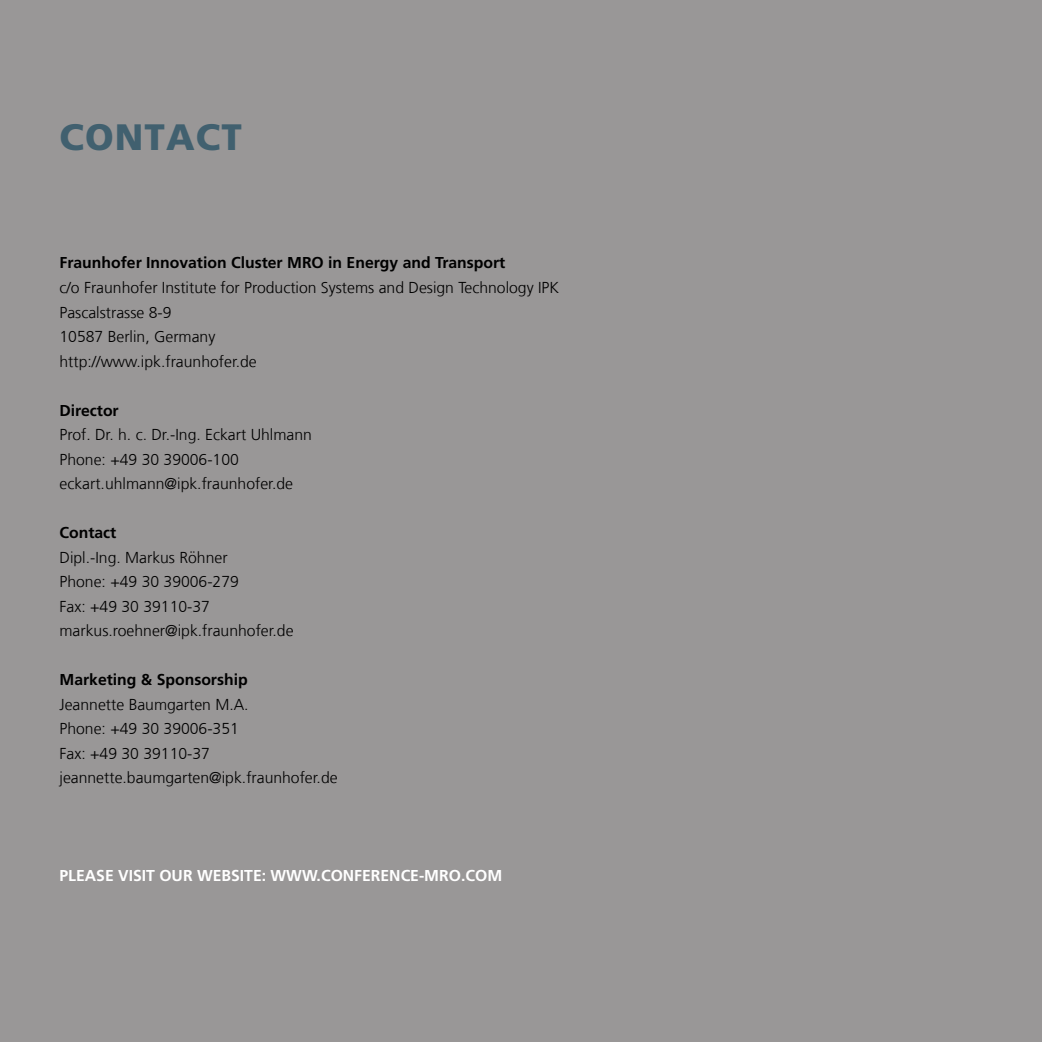
<style>
.page{position:relative;width:1042px;height:1042px;background:#999797}
.page>*{position:absolute;margin:0;border:0;box-sizing:border-box;transform-origin:0 0}
.t1{font:900 36.75px "Frutiger LT Com";letter-spacing:.03em;color:#41606f}
.t2{font:300 15.75px/24.5px "Frutiger LT Com";color:#000}
.t3{font:700 15.75px "Frutiger LT Com";color:#000}
.t4{font:700 15.75px "Frutiger LT Com";color:#fff}
</style>
<div class="page">
<h1 class="t1" style="left:60px;top:115px;width:184px">CONTACT</h1>
<p class="t3" style="left:60px;top:254px;width:447px">Fraunhofer Innovation Cluster MRO in Energy and Transport</p>
<p class="t2" style="left:60px;top:275px;width:501px">c/o Fraunhofer Institute for Production Systems and Design Technology IPK Pascalstrasse 8-9<br>10587 Berlin, Germany<br>http://www.ipk.fraunhofer.de</p>
<p class="t3" style="left:60px;top:401px;width:61px">Director</p>
<p class="t2" style="left:60px;top:422px;width:254px">Prof. Dr. h. c. Dr.-Ing. Eckart U hlmann<br>Phone: +49 30 39006-100 eckart.uhlmann@ipk.fraunhofer.de</p>
<p class="t3" style="left:60px;top:523px;width:58px">Contact</p>
<p class="t2" style="left:60px;top:545px;width:236px">Dipl.-Ing. Markus Röhner<br>Phone: +49 30 39006-279<br>Fax: +49 30 39110-37 markus.roehner@ipk.fraunhofer.de</p>
<p class="t3" style="left:60px;top:670px;width:190px">Marketing &amp; Sponsorship</p>
<p class="t2" style="left:60px;top:692px;width:280px">Jeannette Baumgarten M .A.<br>Phone: +49 30 39006-351<br>Fax: +49 30 39110-37 jeannette.baumgarten@ipk.fraunhofer.de</p>
<p class="t4" style="left:60px;top:866px;width:228px">PLEASE VISIT OUR WEBSITE: WWW</p>
<p class="t4" style="left:317px;top:866px;width:187px">.CONFERENCE-MRO.COM</p>
</div>
